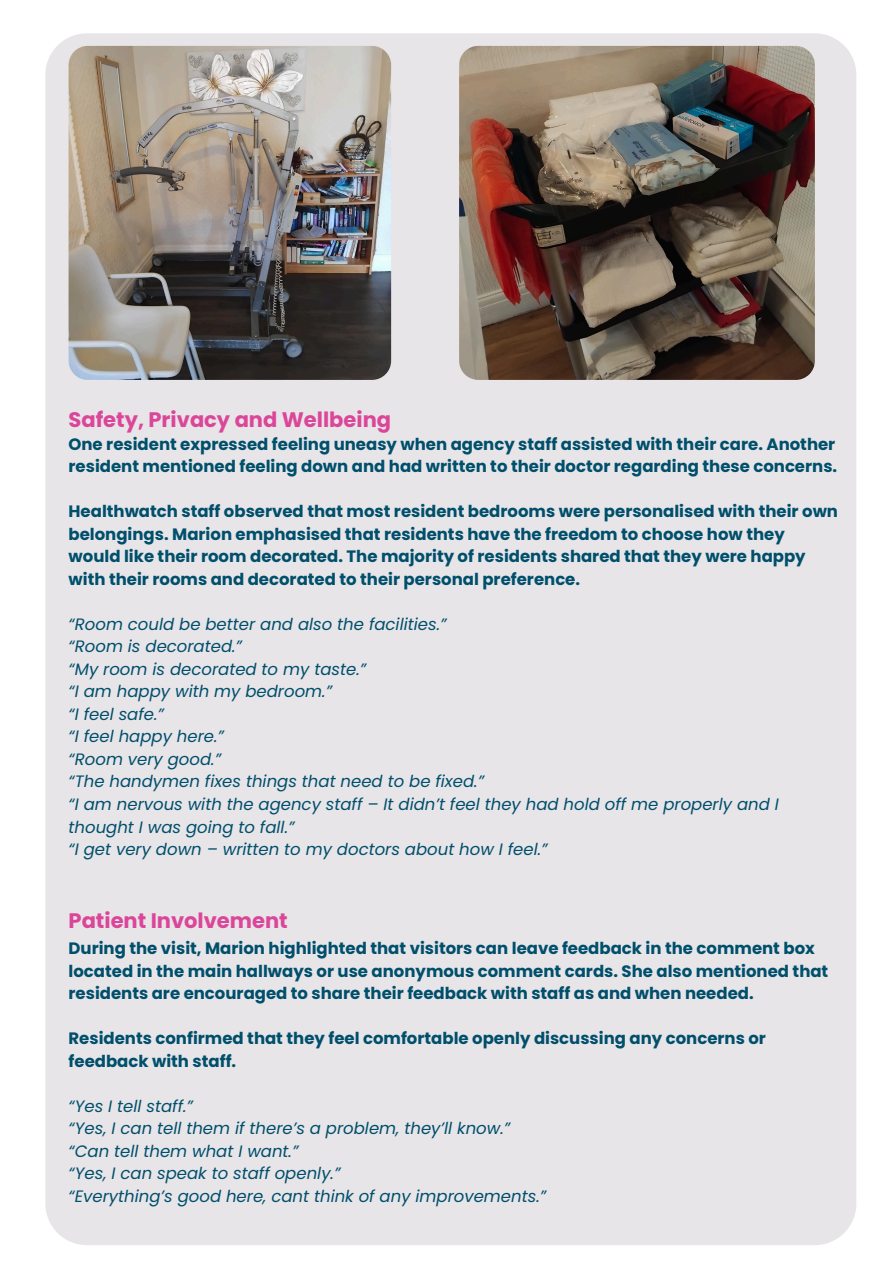
<style>
.page{position:relative;width:894px;height:1264px;background:#fff}
.page>*{position:absolute;margin:0;border:0;box-sizing:border-box;transform-origin:0 0}
.t1{font:700 21px "Poppins";color:#db4699}
.t2{font:700 16.5px/22.5px "Poppins";color:#004f6b}
.t3{font:italic 16.5px/22.5px "Poppins";color:#004f6b}
</style>
<div class="page">
<div style="left:45px;top:33px;width:811px;height:1212px;background:#e8e5e9"></div>
<img style="left:69px;top:46px;width:322px;height:333px;border-radius:19px">
<img style="left:459px;top:46px;width:355px;height:334px">
<p class="t1" style="left:69px;top:405px;width:324px">Safety, Privacy and Wellbeing</p>
<h1 class="t2" style="left:69px;top:433px;width:769px">One resident expressed feeling uneasy when agency staff assisted with their care. Another resident mentioned feeling down and had written to their doctor regarding these concerns.</h1>
<h2 class="t2" style="left:69px;top:500px;width:770px">Healthwatch staff observed that most resident bedrooms were personalised with their own belongings. Marion emphasised that residents have the freedom to choose how they would like their room decorated. The majority of residents shared that they were happy with their rooms and decorated to their personal preference.</h2>
<h2 class="t3" style="left:69px;top:613px;width:379px">“Room could be better and also the facilities.”</h2>
<p class="t3" style="left:69px;top:635px;width:175px">“Room is decorated.”</p>
<p class="t3" style="left:69px;top:658px;width:299px">“My room is decorated to my taste.”</p>
<p class="t3" style="left:69px;top:680px;width:265px">“I am happy with my bedroom.”</p>
<p class="t3" style="left:69px;top:703px;width:97px">“I feel safe.”</p>
<p class="t3" style="left:69px;top:725px;width:157px">“I feel happy here.”</p>
<p class="t3" style="left:69px;top:748px;width:154px">“Room very good.”</p>
<p class="t3" style="left:69px;top:770px;width:417px">“The handymen fixes things that need to be fixed.”</p>
<p class="t3" style="left:69px;top:793px;width:711px">“I am nervous with the agency staff – It didn’t feel they had hold off me properly and I thought I was going to fall.”</p>
<p class="t3" style="left:69px;top:838px;width:480px">“I get very down – written to my doctors about how I feel.”</p>
<h1 class="t1" style="left:69px;top:906px;width:221px">Patient Involvement</h1>
<h2 class="t2" style="left:69px;top:937px;width:761px">During the visit, Marion highlighted that visitors can leave feedback in the comment box located in the main hallways or use anonymous comment cards. She also mentioned that residents are encouraged to share their feedback with staff as and when needed.</h2>
<h2 class="t2" style="left:69px;top:1027px;width:698px">Residents confirmed that they feel comfortable openly discussing any concerns or feedback with staff.</h2>
<p class="t3" style="left:69px;top:1094px;width:126px">“Yes I tell staff.”</p>
<p class="t3" style="left:69px;top:1117px;width:443px">“Yes, I can tell them if there’s a problem, they’ll know.”</p>
<p class="t3" style="left:69px;top:1139px;width:231px">“Can tell them what I want.”</p>
<p class="t3" style="left:69px;top:1162px;width:273px">“Yes, I can speak to staff openly.”</p>
<p class="t3" style="left:69px;top:1184px;width:479px">“Everything’s good here, cant think of any improvements.”</p>
</div>
